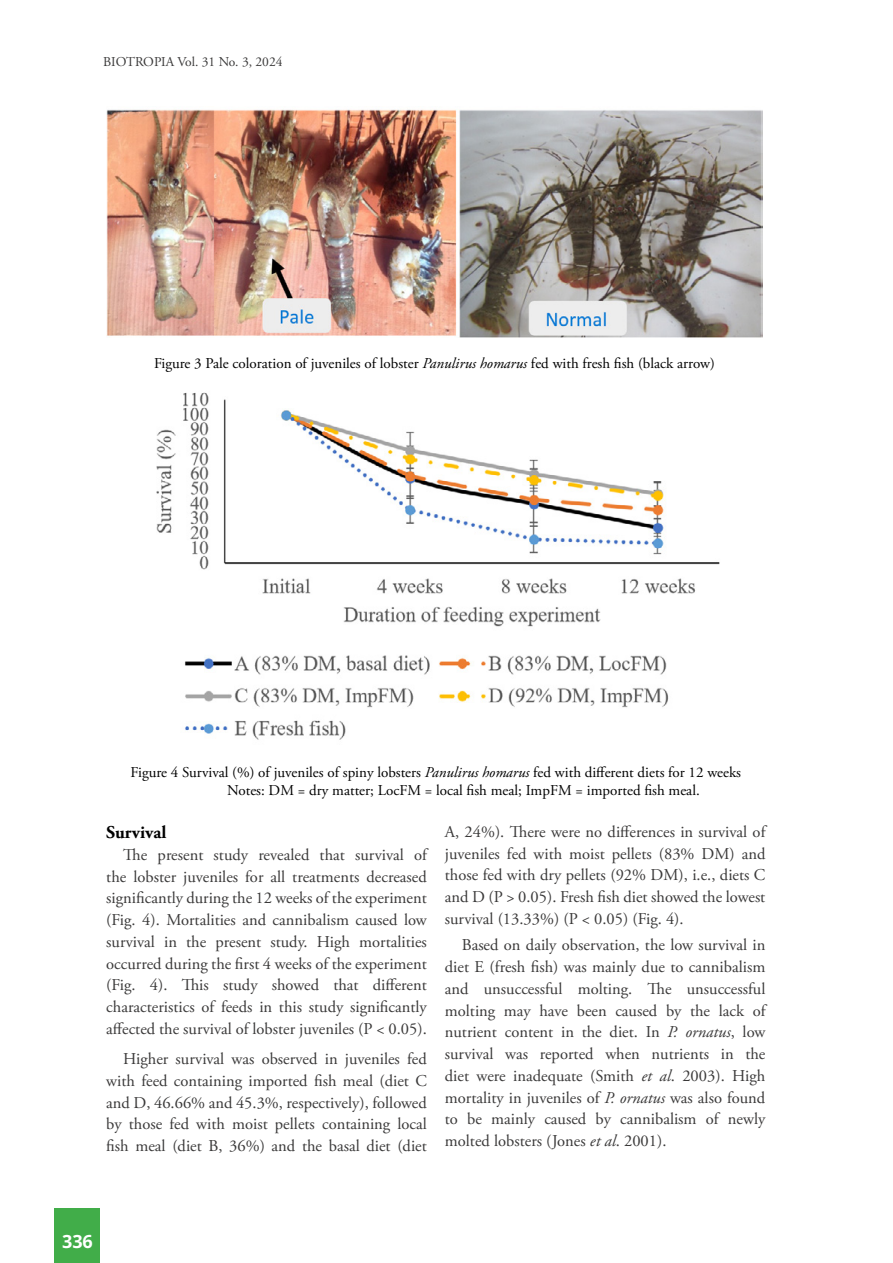
<style>
.page{position:relative;width:893px;height:1263px;background:#fff}
.page>*{position:absolute;margin:0;border:0;box-sizing:border-box;transform-origin:0 0}
.t1{font:700 18px "Adobe Garamond Pro";color:#000}
.t2{font:700 18px "Open Sans";color:#fff}
.t3{font:16.5px/21.8px "Adobe Garamond Pro";color:#3a3939;text-align:justify}
.t4{font:15px/18px "Adobe Garamond Pro";color:#000}
.t5{font:13.5px "Adobe Garamond Pro";color:#3a3939}
.s1{font-style:italic}
</style>
<div class="page">
<div style="left:55px;top:1209px;width:45px;height:54px;background:#41ad49"></div>
<img style="left:106px;top:109px;width:656px;height:228px">
<img style="left:156px;top:392px;width:564px;height:348px">
<p class="t5" style="left:103px;top:53px;width:181px">BIOTROPIA Vol. 31 No. 3, 2024</p>
<p class="t4" style="left:154px;top:355px;width:562px">Figure 3 Pale coloration of juveniles of lobster <span class="s1">Panulirus homarus</span> fed with fresh fish (black arrow)</p>
<p class="t4" style="left:227px;top:764px;width:515px;text-indent:-97px">Figure 4 Survival (%) of juveniles of spiny lobsters <span class="s1">Panulirus homarus</span> fed with different diets for 12 weeks<br>Notes: DM = dry matter; LocFM = local fish meal; ImpFM = imported fish meal.</p>
<p class="t3" style="left:445px;top:821px;width:322px">A, 24%). There were no differences in survival of juveniles fed with moist pellets (83% DM) and those fed with dry pellets (92% DM), i.e., diets C and D (P &gt; 0.05). Fresh fish diet showed the lowest survival (13.33%) (P &lt; 0.05) (Fig. 4).</p>
<p class="t3" style="left:445px;top:935px;width:322px;text-indent:17px">Based on daily observation, the low survival in diet E (fresh fish) was mainly due to cannibalism and unsuccessful molting. The unsuccessful molting may have been caused by the lack of nutrient content in the diet. In <span class="s1">P. ornatus</span>, low survival was reported when nutrients in the diet were inadequate (Smith <span class="s1">et al</span>. 2003). High mortality in juveniles of <span class="s1">P. ornatus</span> was also found to be mainly caused by cannibalism of newly molted lobsters (Jones <span class="s1">et al</span>. 2001).</p>
<p class="t1" style="left:106px;top:822px;width:62px">Survival</p>
<p class="t3" style="left:106px;top:844px;width:322px;text-indent:17px">The present study revealed that survival of the lobster juveniles for all treatments decreased significantly during the 12 weeks of the experiment (Fig. 4). Mortalities and cannibalism caused low survival in the present study. High mortalities occurred during the first 4 weeks of the experiment (Fig. 4). This study showed that different characteristics of feeds in this study significantly affected the survival of lobster juveniles (P &lt; 0.05).</p>
<p class="t3" style="left:106px;top:1048px;width:322px;text-indent:17px">Higher survival was observed in juveniles fed with feed containing imported fish meal (diet C and D, 46.66% and 45.3%, respectively), followed by those fed with moist pellets containing local fish meal (diet B, 36%) and the basal diet (diet</p>
<p class="t2" style="left:62px;top:1229px;width:32px">336</p>
</div>
